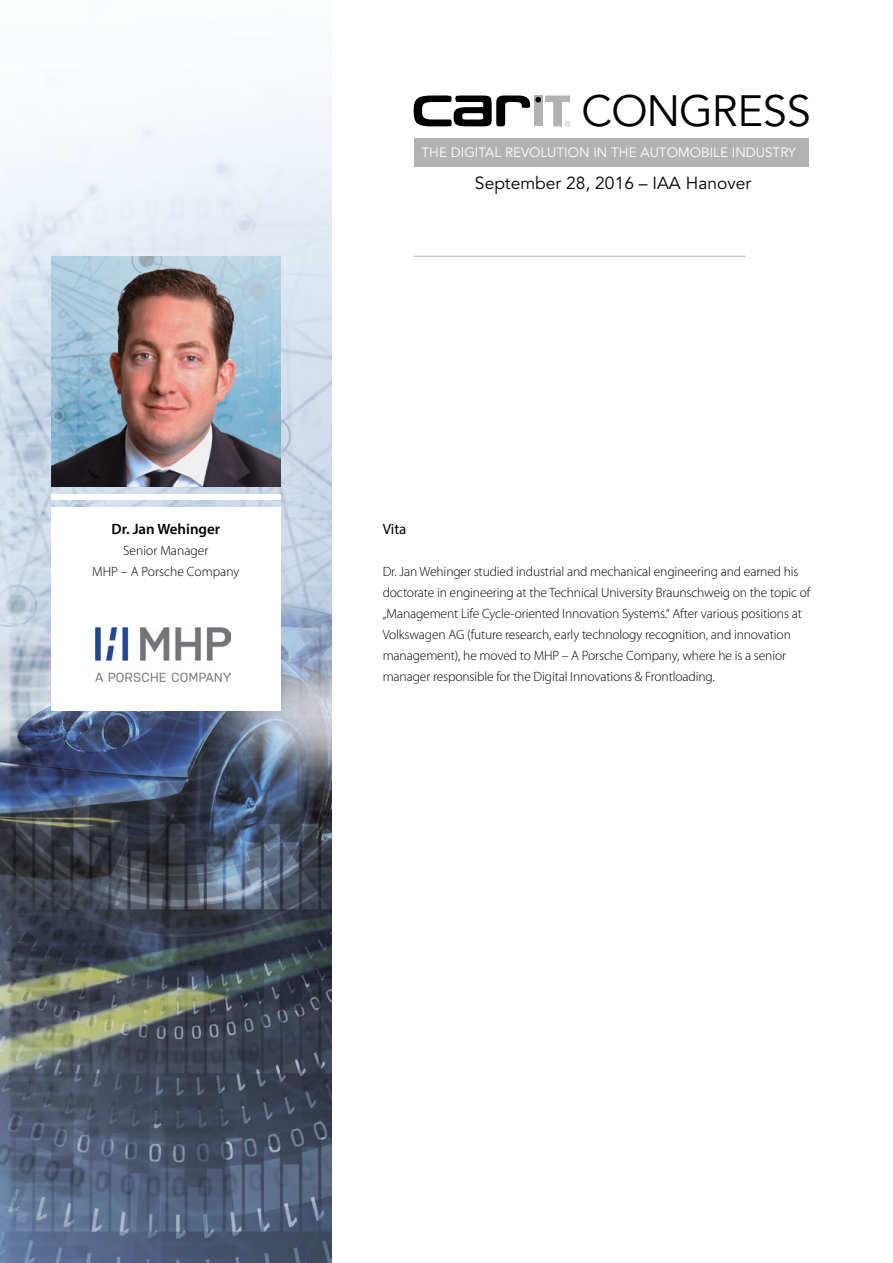
<style>
.page{position:relative;width:893px;height:1263px;background:#fff}
.page>*{position:absolute;margin:0;border:0;box-sizing:border-box;transform-origin:0 0}
.t1{font:43.5px "Avenir LT Std";letter-spacing:-.015em;color:#000}
.t2{font:17.4px "Avenir LT Std";color:#000}
.t3{font:600 15px "Myriad Pro";color:#000}
.t4{font:15px "Myriad Pro";color:#000}
.t5{font:300 13.5px/21px "Myriad Pro";letter-spacing:-.01em;color:#000;text-align:center}
.t6{font:13.5px "Avenir LT Std";color:#fff}
</style>
<div class="page">
<img style="left:0;top:78px;width:332px;height:1185px">
<svg style="left:414px;top:95px;width:156px;height:32px"></svg>
<div style="left:414px;top:138px;width:395px;height:28px;background:#b1b2b3"></div>
<hr style="left:414px;top:256px;width:331px;height:1px;background:#b1b2b3">
<img style="left:51px;top:256px;width:230px;height:230px">
<div style="left:51px;top:507px;width:230px;height:204px;background:#fff"></div>
<div style="left:51px;top:494px;width:230px;height:6px;background:#fff"></div>
<img style="left:95px;top:626px;width:136px;height:57px">
<p class="t3" style="left:111px;top:519px;width:110px">Dr. Jan Wehinger</p>
<p class="t5" style="left:92px;top:540px;width:149px">Senior Manager<br>MHP – A Porsche Company</p>
<h1 class="t1" style="left:581px;top:86px;width:231px">CONGRESS</h1>
<p class="t6" style="left:422px;top:145px;width:376px">THE DIGITAL REVOLUTION IN THE AUTOMOBILE INDUSTRY</p>
<p class="t2" style="left:475px;top:173px;width:278px">September 28, 2016 – IAA Hanover</p>
<p class="t4" style="left:383px;top:519px;width:25px">Vita</p>
<p class="t5" style="left:383px;top:561px;width:429px;text-align:left">Dr. Jan Wehinger studied industrial and mechanical engineering and earned his doctorate in engineering at the Technical University Braunschweig on the topic of „Management Life Cycle-oriented Innovation Systems.“ After various positions at Volkswagen AG (future research, early technology recognition, and innovation management), he moved to MHP – A Porsche Company, where he is a senior manager responsible for the Digital Innovations &amp; Frontloading.</p>
</div>
